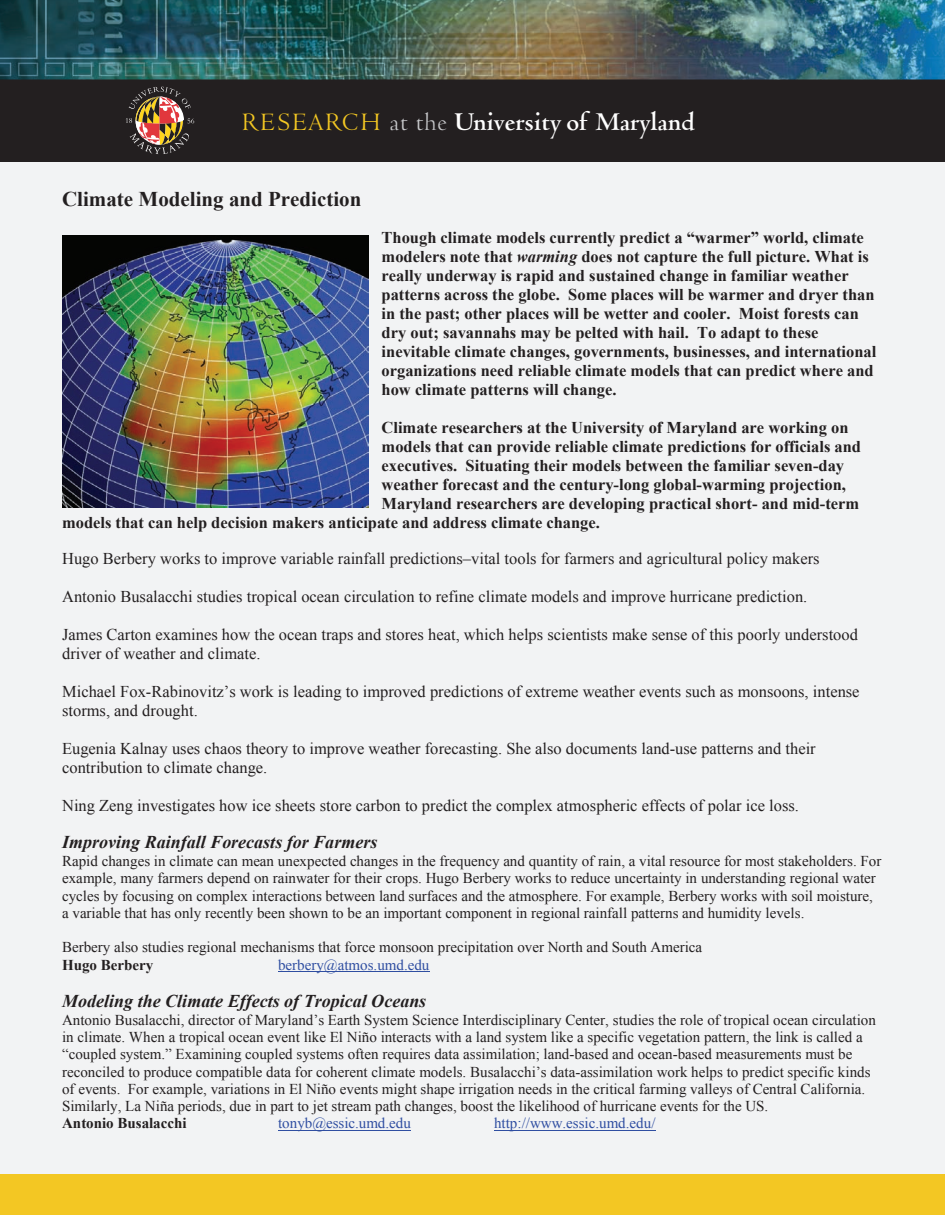
<style>
.page{position:relative;width:945px;height:1215px;background:#fff}
.page>*{position:absolute;margin:0;border:0;box-sizing:border-box;transform-origin:0 0}
.t1{font:700 27px "Venetian 301 BT";color:#fff}
.t2{font:700 21px "Times New Roman";color:#231f20}
.t3{font:italic 700 18px "Times New Roman";color:#231f20}
.t4{font:700 16.5px/18.9px "Times New Roman";color:#231f20}
.t5{font:16.5px/19px "Times New Roman";color:#231f20}
.t6{font:15px/17.2px "Times New Roman";color:#231f20}
.t7{font:15px "Times New Roman";color:#2f4ea1}
.t8{font:700 15px "Times New Roman";color:#231f20}
.s1{font-weight:400;color:#f3c723}
.s2{font-weight:400;color:#c7c8ca}
.s3{font-style:italic}
</style>
<div class="page">
<div style="left:0;top:151px;width:945px;height:1037px;background:#f2f3f4"></div>
<img style="left:0;top:0;width:945px;height:80px">
<div style="left:1px;top:80px;width:943px;height:81px;background:#231f20"></div>
<div style="left:0;top:80px;width:945px;height:82px;border:2px solid #231f20"></div>
<svg style="left:126px;top:87px;width:68px;height:67px"></svg>
<div style="left:0;top:1174px;width:945px;height:41px;background:#f3c723"></div>
<hr style="left:278px;top:971px;width:151px;height:1px;background:#2f4ea1">
<hr style="left:278px;top:1130px;width:133px;height:1px;background:#2f4ea1">
<hr style="left:494px;top:1130px;width:161px;height:1px;background:#2f4ea1">
<img style="left:62px;top:235px;width:306px;height:273px">
<h1 class="t1" style="left:242px;top:106px;width:455px"><span class="s1">RESEARCH</span> <span class="s2">AT THE</span> University of Maryland</h1>
<h2 class="t2" style="left:62px;top:185px;width:301px">Climate Modeling and Prediction</h2>
<p class="t4" style="left:382px;top:228px;width:496px">Though climate models currently predict a “warmer” world, climate modelers note that <span class="s3">warming</span> does not capture the full picture. What is really underway is rapid and sustained change in familiar weather patterns across the globe. Some places will be warmer and dryer than in the past; other places will be wetter and cooler. Moist forests can dry out; savannahs may be pelted with hail. To adapt to these inevitable climate changes, governments, businesses, and international organizations need reliable climate models that can predict where and how climate patterns will change.</p>
<p class="t4" style="left:382px;top:418px;width:469px">Climate researchers at the University of Maryland are working on</p>
<p class="t4" style="left:382px;top:437px;width:481px">models that can provide reliable climate predictions for officials and</p>
<p class="t4" style="left:382px;top:456px;width:464px">executives. Situating their models between the familiar seven-day</p>
<p class="t4" style="left:382px;top:475px;width:466px">weather forecast and the century-long global-warming projection,</p>
<p class="t4" style="left:382px;top:493px;width:479px">Maryland researchers are developing practical short- and mid-term</p>
<p class="t4" style="left:62px;top:512px;width:539px">models that can help decision makers anticipate and address climate change.</p>
<p class="t5" style="left:62px;top:549px;width:759px">Hugo Berbery works to improve variable rainfall predictions–vital tools for farmers and agricultural policy makers</p>
<p class="t5" style="left:62px;top:587px;width:747px">Antonio Busalacchi studies tropical ocean circulation to refine climate models and improve hurricane prediction.</p>
<p class="t5" style="left:62px;top:625px;width:797px">James Carton examines how the ocean traps and stores heat, which helps scientists make sense of this poorly understood driver of weather and climate.</p>
<p class="t5" style="left:62px;top:681px;width:799px">Michael Fox-Rabinovitz’s work is leading to improved predictions of extreme weather events such as monsoons, intense storms, and drought.</p>
<p class="t5" style="left:62px;top:738px;width:755px">Eugenia Kalnay uses chaos theory to improve weather forecasting. She also documents land-use patterns and their contribution to climate change.</p>
<p class="t5" style="left:62px;top:795px;width:738px">Ning Zeng investigates how ice sheets store carbon to predict the complex atmospheric effects of polar ice loss.</p>
<p class="t3" style="left:62px;top:830px;width:317px">Improving Rainfall Forecasts for Farmers</p>
<p class="t6" style="left:62px;top:852px;width:821px">Rapid changes in climate can mean unexpected changes in the frequency and quantity of rain, a vital resource for most stakeholders. For example, many farmers depend on rainwater for their crops. Hugo Berbery works to reduce uncertainty in understanding regional water cycles by focusing on complex interactions between land surfaces and the atmosphere. For example, Berbery works with soil moisture, a variable that has only recently been shown to be an important component in regional rainfall patterns and humidity levels.</p>
<p class="t6" style="left:62px;top:938px;width:642px">Berbery also studies regional mechanisms that force monsoon precipitation over North and South America</p>
<p class="t8" style="left:62px;top:954px;width:93px">Hugo Berbery</p>
<p class="t7" style="left:278px;top:955px;width:153px">berbery@atmos.umd.edu</p>
<p class="t3" style="left:62px;top:988px;width:366px">Modeling the Climate Effects of Tropical Oceans</p>
<p class="t6" style="left:62px;top:1011px;width:815px">Antonio Busalacchi, director of Maryland’s Earth System Science Interdisciplinary Center, studies the role of tropical ocean circulation in climate. When a tropical ocean event like El Niño interacts with a land system like a specific vegetation pattern, the link is called a “coupled system.” Examining coupled systems often requires data assimilation; land-based and ocean-based measurements must be reconciled to produce compatible data for coherent climate models. Busalacchi’s data-assimilation work helps to predict specific kinds of events. For example, variations in El Niño events might shape irrigation needs in the critical farming valleys of Central California.<br>Similarly, La Niña periods, due in part to jet stream path changes, boost the likelihood of hurricane events for the US.</p>
<p class="t8" style="left:62px;top:1113px;width:126px">Antonio Busalacchi</p>
<p class="t7" style="left:278px;top:1113px;width:134px">tonyb@essic.umd.edu</p>
<p class="t7" style="left:494px;top:1113px;width:163px">http://www.essic.umd.edu/</p>
</div>
